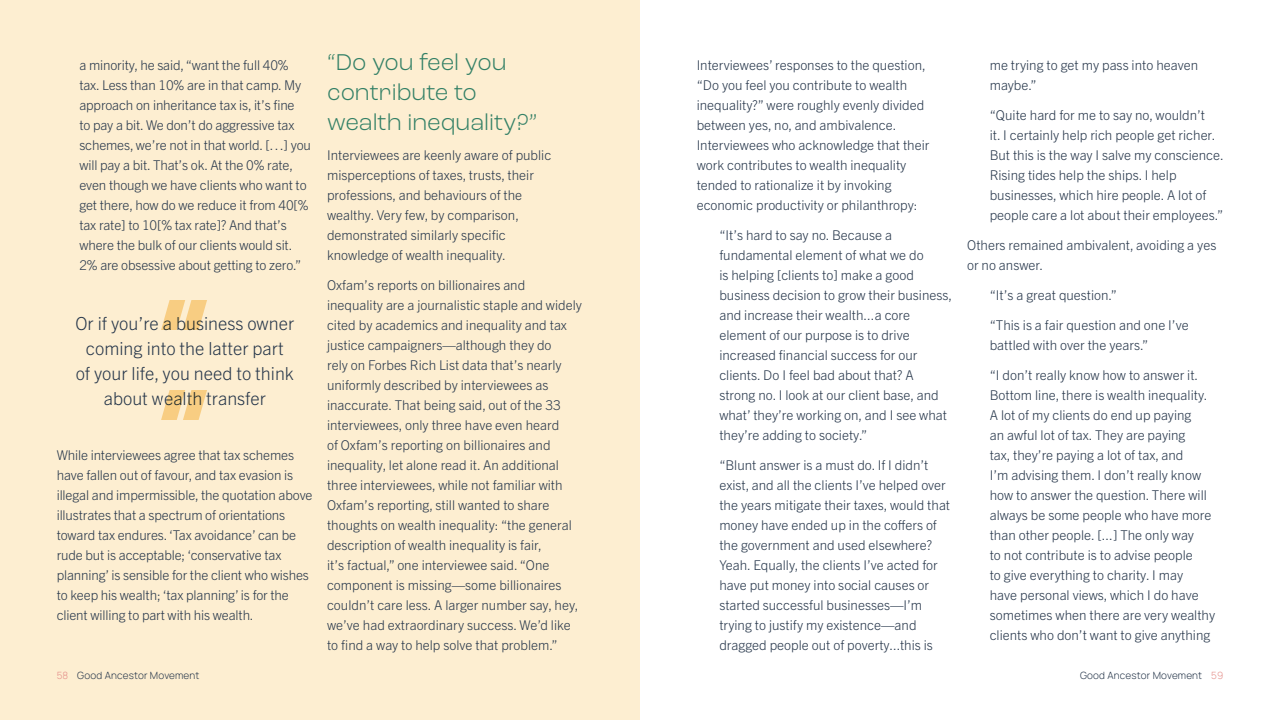
<style>
.page{position:relative;width:1280px;height:720px;background:#fff}
.page>*{position:absolute;margin:0;border:0;box-sizing:border-box;transform-origin:0 0}
.t1{font:300 24px/30px "Roc Grotesk";color:#338066}
.t2{font:300 18px/25px "Trade Gothic Next LT Pro";color:#27374b;text-align:center}
.t3{font:300 13.5px/20px "Trade Gothic Next LT Pro";color:#27374b}
.t4{font:300 10px "Manrope";letter-spacing:.02em;color:#27374b}
.s1{color:#e5908b}
</style>
<div class="page">
<div style="left:0;top:0;width:640px;height:720px;background:#fdeed1"></div>
<svg style="left:161px;top:300px;width:46px;height:30px"></svg>
<svg style="left:161px;top:390px;width:46px;height:30px"></svg>
<p class="t3" style="left:79px;top:54px;width:233px">a minority, he said, “want the full 40% tax. Less than 10% are in that camp. My approach on inheritance tax is, it’s fine<br>to pay a bit. We don’t do aggressive tax schemes, we’re not in that world. […] you will pay a bit. That’s ok. At the 0% rate, even though we have clients who want to get there, how do we reduce it from 40[% tax rate] to 10[% tax rate]? And that’s where the bulk of our clients would sit.<br>2% are obsessive about getting to zero.”</p>
<h2 class="t2" style="left:75px;top:310px;width:220px">Or if you’re a business owner coming into the latter part<br>of your life, you need to think about wealth transfer</h2>
<p class="t3" style="left:57px;top:444px;width:257px">While interviewees agree that tax schemes have fallen out of favour, and tax evasion is illegal and impermissible, the quotation above illustrates that a spectrum of orientations toward tax endures. ‘Tax avoidance’ can be rude but is acceptable; ‘conservative tax planning’ is sensible for the client who wishes to keep his wealth; ‘tax planning’ is for the client willing to part with his wealth.</p>
<h1 class="t1" style="left:327px;top:47px;width:212px">“Do you feel you contribute to wealth inequality?”</h1>
<p class="t3" style="left:327px;top:144px;width:226px">Interviewees are keenly aware of public misperceptions of taxes, trusts, their professions, and behaviours of the wealthy. Very few, by comparison, demonstrated similarly specific knowledge of wealth inequality.</p>
<p class="t3" style="left:327px;top:274px;width:256px">Oxfam’s reports on billionaires and inequality are a journalistic staple and widely cited by academics and inequality and tax justice campaigners—although they do<br>rely on Forbes Rich List data that’s nearly uniformly described by interviewees as inaccurate. That being said, out of the 33 interviewees, only three have even heard<br>of Oxfam’s reporting on billionaires and inequality, let alone read it. An additional three interviewees, while not familiar with Oxfam’s reporting, still wanted to share thoughts on wealth inequality: “the general description of wealth inequality is fair,<br>it’s factual,” one interviewee said. “One component is missing—some billionaires couldn’t care less. A larger number say, hey, we’ve had extraordinary success. We’d like to find a way to help solve that problem.”</p>
<p class="t3" style="left:697px;top:54px;width:234px">Interviewees’ responses to the question, “Do you feel you contribute to wealth inequality?” were roughly evenly divided between yes, no, and ambivalence.<br>Interviewees who acknowledge that their work contributes to wealth inequality tended to rationalize it by invoking economic productivity or philanthropy:</p>
<p class="t3" style="left:719px;top:224px;width:234px">“It’s hard to say no. Because a fundamental element of what we do<br>is helping [clients to] make a good business decision to grow their business, and increase their wealth...a core element of our purpose is to drive increased financial success for our clients. Do I feel bad about that? A strong no. I look at our client base, and what’ they’re working on, and I see what they’re adding to society.”</p>
<p class="t3" style="left:719px;top:454px;width:232px">“Blunt answer is a must do. If I didn’t exist, and all the clients I’ve helped over the years mitigate their taxes, would that money have ended up in the coffers of the government and used elsewhere?<br>Yeah. Equally, the clients I’ve acted for have put money into social causes or started successful businesses—I’m trying to justify my existence—and dragged people out of poverty...this is</p>
<p class="t3" style="left:990px;top:54px;width:210px">me trying to get my pass into heaven maybe.”</p>
<p class="t3" style="left:990px;top:104px;width:236px">“Quite hard for me to say no, wouldn’t<br>it. I certainly help rich people get richer.<br>But this is the way I salve my conscience.<br>Rising tides help the ships. I help businesses, which hire people. A lot of people care a lot about their employees.”</p>
<p class="t3" style="left:967px;top:234px;width:251px">Others remained ambivalent, avoiding a yes or no answer.</p>
<p class="t3" style="left:990px;top:284px;width:129px">“It’s a great question.”</p>
<p class="t3" style="left:990px;top:314px;width:200px">“This is a fair question and one I’ve battled with over the years.”</p>
<p class="t3" style="left:990px;top:364px;width:227px">“I don’t really know how to answer it.<br>Bottom line, there is wealth inequality.<br>A lot of my clients do end up paying<br>an awful lot of tax. They are paying<br>tax, they’re paying a lot of tax, and<br>I’m advising them. I don’t really know how to answer the question. There will always be some people who have more than other people. [...] The only way<br>to not contribute is to advise people<br>to give everything to charity. I may<br>have personal views, which I do have sometimes when there are very wealthy clients who don’t want to give anything</p>
<p class="t4" style="left:57px;top:668px;width:144px"><span class="s1">58</span> Good Ancestor Movement</p>
<p class="t4" style="left:1080px;top:668px;width:145px">Good Ancestor Movement <span class="s1">59</span></p>
</div>
